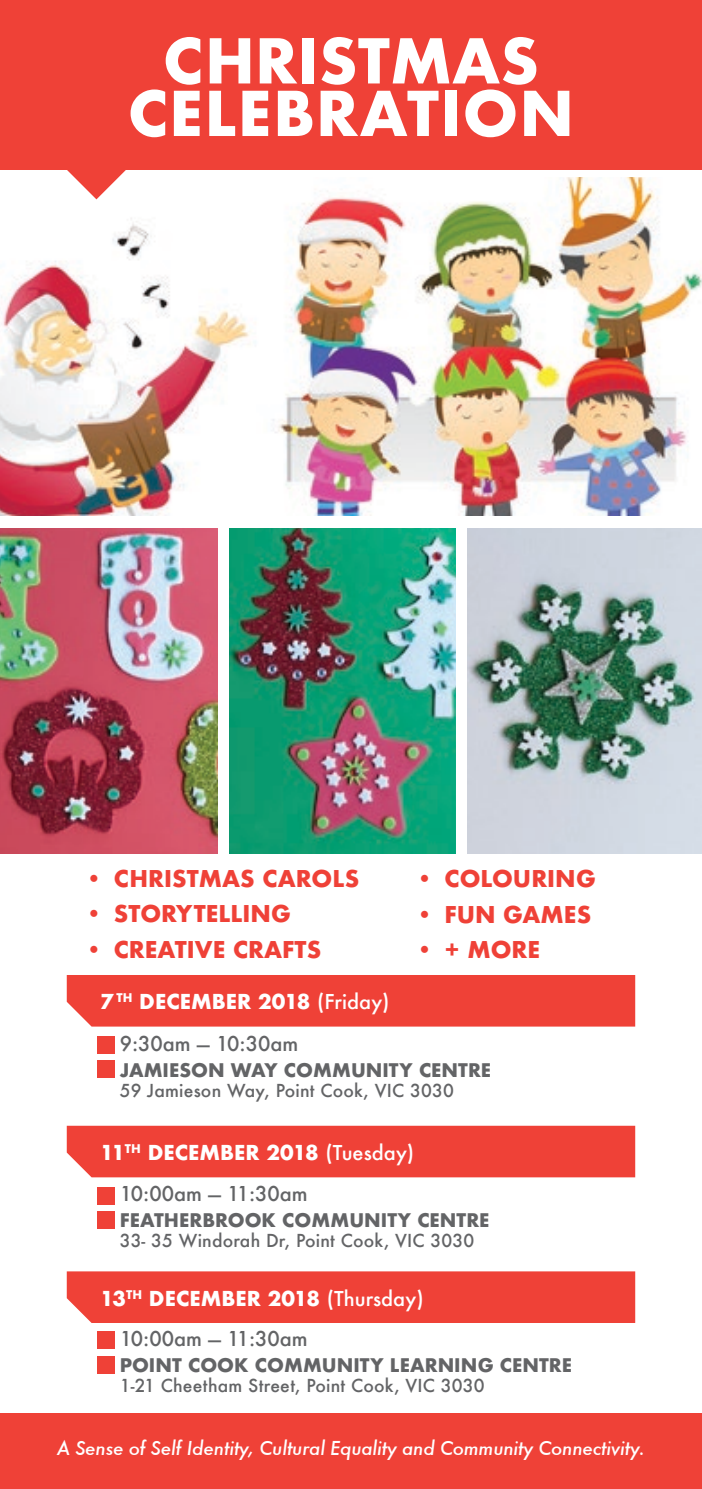
<style>
.page{position:relative;width:702px;height:1489px;background:#fff}
.page>*{position:absolute;margin:0;border:0;box-sizing:border-box;transform-origin:0 0}
.t1{font:700 60px/52.5px "Futura";letter-spacing:.02em;color:#fff;text-align:center}
.t2{font:700 22.5px "Futura";color:#ef4137}
.t3{font:700 20px "Futura";color:#fff}
.t4{font:500 20px "Futura";color:#636466}
.t5{font:italic 500 18.75px "Futura";letter-spacing:-.01em;color:#fff}
.t6{font:700 18.25px "Futura";color:#636466}
.t7{font:500 17.5px "Futura";letter-spacing:.01em;color:#636466}
.s1{font-weight:500}
</style>
<div class="page">
<img style="left:0;top:177px;width:702px;height:338px">
<img style="left:0;top:528px;width:218px;height:325px">
<img style="left:229px;top:528px;width:227px;height:325px">
<img style="left:467px;top:528px;width:235px;height:325px">
<div style="left:0;top:1412px;width:702px;height:76px;background:#ef4137"></div>
<div style="left:67px;top:975px;width:568px;height:51px;background:#ef4137"></div>
<div style="left:97px;top:1036px;width:17px;height:17px;background:#ef4137"></div>
<div style="left:97px;top:1060px;width:17px;height:17px;background:#ef4137"></div>
<div style="left:67px;top:1125px;width:568px;height:52px;background:#ef4137"></div>
<div style="left:97px;top:1186px;width:17px;height:17px;background:#ef4137"></div>
<div style="left:97px;top:1211px;width:17px;height:17px;background:#ef4137"></div>
<div style="left:67px;top:1271px;width:568px;height:51px;background:#ef4137"></div>
<div style="left:97px;top:1331px;width:17px;height:17px;background:#ef4137"></div>
<div style="left:97px;top:1356px;width:17px;height:17px;background:#ef4137"></div>
<div style="left:0;top:0;width:702px;height:170px;background:#ef4137"></div>
<svg style="left:65px;top:170px;width:63px;height:29px"></svg>
<h1 class="t1" style="left:128px;top:35px;width:447px">CHRISTMAS<br>CELEBRATION</h1>
<p class="t2" style="left:85px;top:862px;width:275px">• CHRISTMAS CAROLS</p>
<p class="t2" style="left:85px;top:897px;width:207px">• STORYTELLING</p>
<p class="t2" style="left:85px;top:932px;width:237px">• CREATIVE CRAFTS</p>
<p class="t3" style="left:100px;top:987px;width:291px">7 <sup>TH</sup> DECEMBER 2018 <span class="s1">(Friday)</span></p>
<p class="t2" style="left:416px;top:862px;width:181px">• COLOURING</p>
<p class="t2" style="left:416px;top:897px;width:177px">• FUN GAMES</p>
<p class="t2" style="left:416px;top:932px;width:126px">• + MORE</p>
<p class="t4" style="left:120px;top:1030px;width:180px">9:30am — 10:30am</p>
<p class="t6" style="left:120px;top:1056px;width:373px">JAMIESON WAY COMMUNITY CENTRE</p>
<p class="t7" style="left:120px;top:1078px;width:336px">59 Jamieson Way, Point Cook, VIC 3030</p>
<p class="t3" style="left:100px;top:1137px;width:315px">11<sup>TH</sup> DECEMBER 2018 <span class="s1">(Tuesday)</span></p>
<p class="t4" style="left:120px;top:1180px;width:189px">10:00am — 11:30am</p>
<p class="t6" style="left:120px;top:1206px;width:371px">FEATHERBROOK COMMUNITY CENTRE</p>
<p class="t7" style="left:120px;top:1228px;width:356px">33- 35 Windorah Dr, Point Cook, VIC 3030</p>
<p class="t3" style="left:100px;top:1283px;width:325px">13<sup>TH</sup> DECEMBER 2018 <span class="s1">(Thursday)</span></p>
<p class="t4" style="left:120px;top:1325px;width:189px">10:00am — 11:30am</p>
<p class="t6" style="left:120px;top:1351px;width:454px">POINT COOK COMMUNITY LEARNING CENTRE</p>
<p class="t7" style="left:120px;top:1373px;width:366px">1-21 Cheetham Street, Point Cook, VIC 3030</p>
<p class="t5" style="left:57px;top:1435px;width:589px">A Sense of Self Identity, Cultural Equality and Community Connectivity.</p>
</div>
